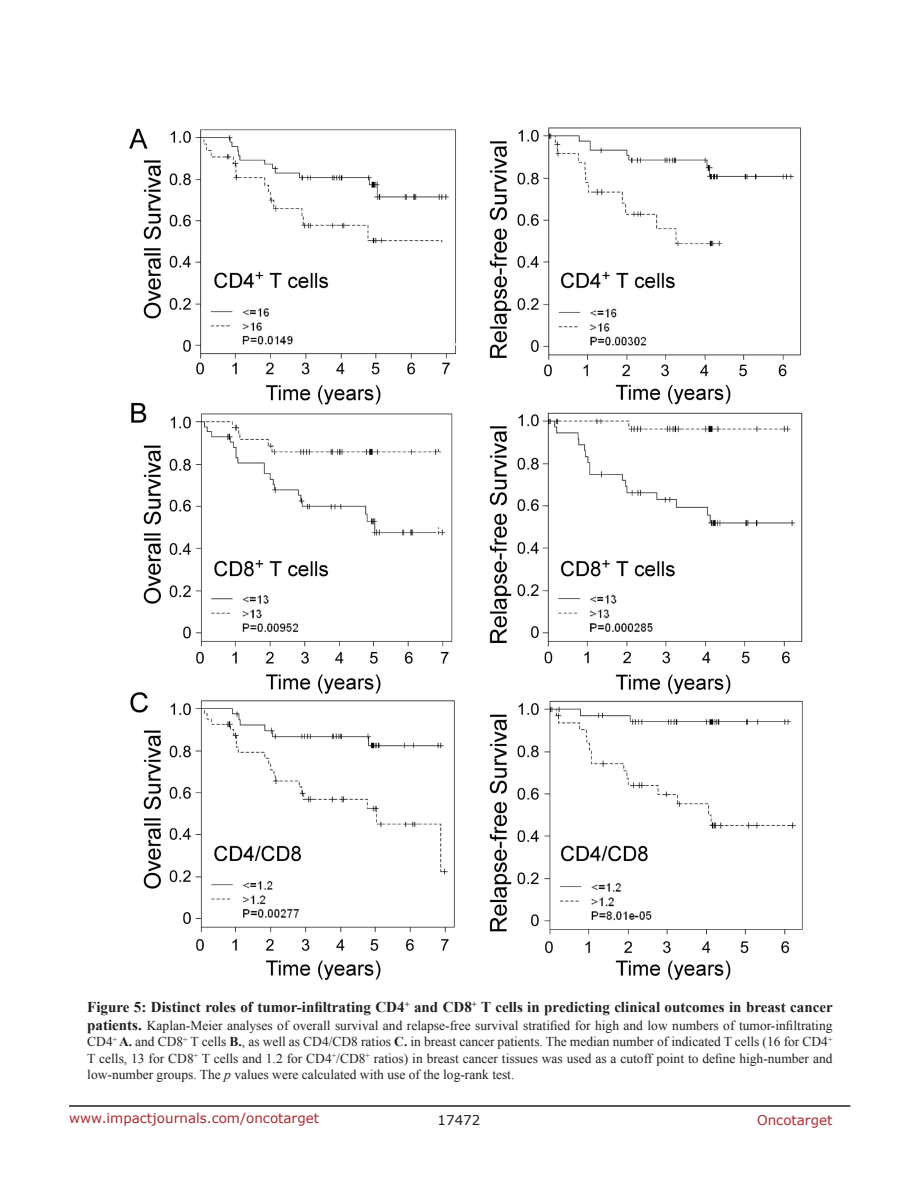
<style>
.page{position:relative;width:918px;height:1188px;background:#fff}
.page>*{position:absolute;margin:0;border:0;box-sizing:border-box;transform-origin:0 0}
.FigureText{font:700 15px "Times New Roman";color:#221f22}
.FigureText-2{font:13.5px/16.2px "Times New Roman";color:#221f22;text-align:justify}
.t1{font:13.5px "Verdana";color:#ac2b31}
.t2{font:13.5px "Verdana";color:#221f22}
.s1{font-weight:700;font-size:15px}
.s2{font-weight:700}
.s3{font-style:italic}
</style>
<div class="page">
<hr style="left:69px;top:1105px;width:781px;height:2px;background:#231f20">
<img style="left:129px;top:127px;width:674px;height:853px">
<p class="FigureText" style="left:87px;top:997px;width:747px">Figure 5: Distinct roles of tumor-infiltrating CD4<sup>+</sup> and CD8<sup>+</sup> T cells in predicting clinical outcomes in breast cancer</p>
<p class="FigureText-2" style="left:87px;top:1017px;width:747px"><span class="s1">patients.</span> Kaplan-Meier analyses of overall survival and relapse-free survival stratified for high and low numbers of tumor-infiltrating CD4<sup>+</sup> <span class="s2">A.</span> and CD8<sup>+</sup> T cells <span class="s2">B.</span>, as well as CD4/CD8 ratios <span class="s2">C.</span> in breast cancer patients. The median number of indicated T cells (16 for CD4<sup>+ </sup>T cells, 13 for CD8<sup>+</sup> T cells and 1.2 for CD4<sup>+</sup>/CD8<sup>+</sup> ratios) in breast cancer tissues was used as a cutoff point to define high-number and low-number groups. The <span class="s3">p</span> values were calculated with use of the log-rank test.</p>
<p class="t1" style="left:69px;top:1109px;width:252px">www.impactjournals.com/oncotarget</p>
<p class="t2" style="left:438px;top:1111px;width:44px">17472</p>
<p class="t1" style="left:757px;top:1111px;width:77px">Oncotarget</p>
</div>
